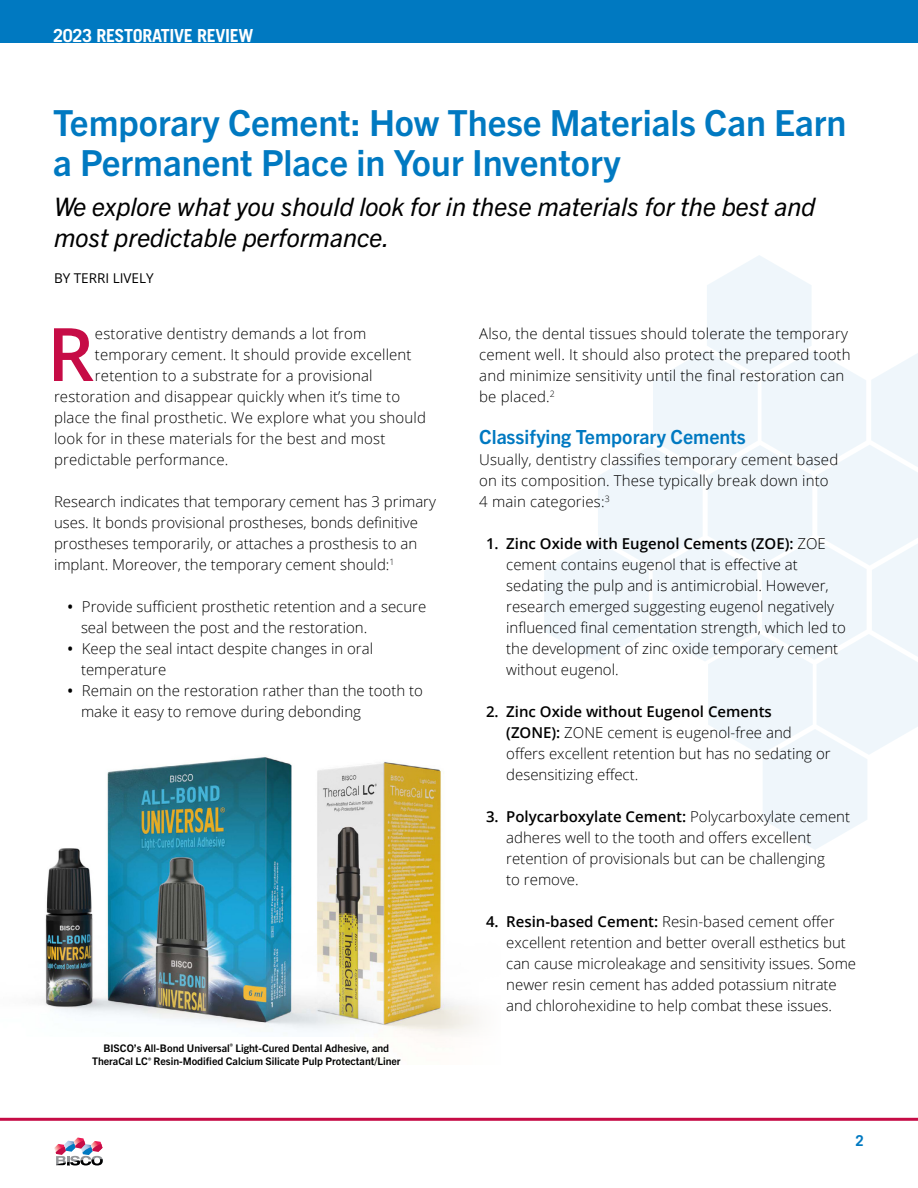
<style>
.page{position:relative;width:918px;height:1188px;background:#fff}
.page>*{position:absolute;margin:0;border:0;box-sizing:border-box;transform-origin:0 0}
.t1{font:600 73.8px "Open Sans";color:#c60c46}
.t2{font:700 36px/40.5px "Trade Gothic Next LT Pro";color:#0079c1}
.t3{font:italic 25.5px/30.6px "Trade Gothic Next LT Pro";color:#000}
.t4{font:700 19.5px "Trade Gothic Next LT Pro";color:#0079c1}
.t5{font:700 18px "Trade Gothic LT Std";letter-spacing:-.02em;color:#fff}
.t6{font:300 15px/21px "Open Sans";color:#000}
.t7{font:700 15px "Trade Gothic LT Std";color:#0079c1}
.t8{font:13.5px "Open Sans";color:#000}
.t9{font:700 10.5px/13.5px "Trade Gothic Next LT Pro";color:#000;text-align:center}
.s1{font-weight:600}
</style>
<div class="page">
<div style="left:0;top:0;width:918px;height:42px;background:#0079c1"></div>
<hr style="left:0;top:1118px;width:918px;height:3px;background:#c60c46">
<svg style="left:54px;top:1138px;width:49px;height:27px"></svg>
<svg style="left:544px;top:255px;width:374px;height:594px"></svg>
<img style="left:41px;top:757px;width:219px;height:268px">
<img style="left:260px;top:757px;width:219px;height:279px">
<p class="t5" style="left:53px;top:25px;width:202px">2023 RESTORATIVE REVIEW</p>
<h2 class="t2" style="left:53px;top:100px;width:795px">Temporary Cement: How These Materials Can Earn a Permanent Place in Your Inventory</h2>
<h3 class="t3" style="left:54px;top:190px;width:763px">We explore what you should look for in these materials for the best and most predictable performance.</h3>
<p class="t8" style="left:54px;top:269px;width:101px">BY TERRI LIVELY</p>
<h1 class="t1" style="left:47px;top:304px;width:49px">R</h1>
<p class="t6" style="left:95px;top:323px;width:273px">estorative dentistry demands a lot from</p>
<p class="t6" style="left:95px;top:344px;width:318px">temporary cement. It should provide excellent</p>
<p class="t6" style="left:95px;top:365px;width:279px">retention to a substrate for a provisional</p>
<p class="t6" style="left:54px;top:386px;width:348px">restoration and disappear quickly when it’s time to</p>
<p class="t6" style="left:54px;top:407px;width:374px">place the final prosthetic. We explore what you should</p>
<p class="t6" style="left:54px;top:428px;width:333px">look for in these materials for the best and most</p>
<p class="t6" style="left:54px;top:449px;width:176px">predictable performance.</p>
<p class="t6" style="left:54px;top:491px;width:384px">Research indicates that temporary cement has 3 primary uses. It bonds provisional prostheses, bonds definitive prostheses temporarily, or attaches a prosthesis to an implant. Moreover, the temporary cement should:<sup>1</sup></p>
<p class="t6" style="left:81px;top:596px;width:347px;text-indent:-14px"><span class="s1">•</span> Provide sufficient prosthetic retention and a secure seal between the post and the restoration.</p>
<p class="t6" style="left:81px;top:638px;width:294px;text-indent:-14px"><span class="s1">•</span> Keep the seal intact despite changes in oral temperature</p>
<p class="t6" style="left:81px;top:680px;width:343px;text-indent:-14px"><span class="s1">•</span> Remain on the restoration rather than the tooth to make it easy to remove during debonding</p>
<p class="t9" style="left:92px;top:1040px;width:310px">BISCO’s All-Bond Universal<sup>®</sup> Light-Cured Dental Adhesive, and<br>TheraCal LC<sup>®</sup> Resin-Modified Calcium Silicate Pulp Protectant/Liner</p>
<p class="t6" style="left:479px;top:323px;width:373px">Also, the dental tissues should tolerate the temporary cement well. It should also protect the prepared tooth and minimize sensitivity until the final restoration can be placed.<sup>2</sup></p>
<h3 class="t4" style="left:479px;top:423px;width:268px">Classifying Temporary Cements</h3>
<p class="t6" style="left:479px;top:449px;width:361px">Usually, dentistry classifies temporary cement based on its composition. These typically break down into<br>4 main categories:<sup>3</sup></p>
<p class="t6" style="left:506px;top:533px;width:341px;text-indent:-20px"><span class="s1">1. Zinc Oxide with Eugenol Cements (ZOE):</span> ZOE cement contains eugenol that is effective at sedating the pulp and is antimicrobial. However, research emerged suggesting eugenol negatively influenced final cementation strength, which led to the development of zinc oxide temporary cement without eugenol.</p>
<p class="t6" style="left:506px;top:701px;width:326px;text-indent:-20px"><span class="s1">2. Zinc Oxide without Eugenol Cements<br>(ZONE):</span> ZONE cement is eugenol-free and offers excellent retention but has no sedating or desensitizing effect.</p>
<p class="t6" style="left:506px;top:806px;width:345px;text-indent:-20px"><span class="s1">3. Polycarboxylate Cement:</span> Polycarboxylate cement adheres well to the tooth and offers excellent retention of provisionals but can be challenging<br>to remove.</p>
<p class="t6" style="left:506px;top:911px;width:351px;text-indent:-20px"><span class="s1">4. Resin-based Cement:</span> Resin-based cement offer excellent retention and better overall esthetics but can cause microleakage and sensitivity issues. Some newer resin cement has added potassium nitrate and chlorohexidine to help combat these issues.</p>
<p class="t7" style="left:856px;top:1131px;width:10px">2</p>
</div>
